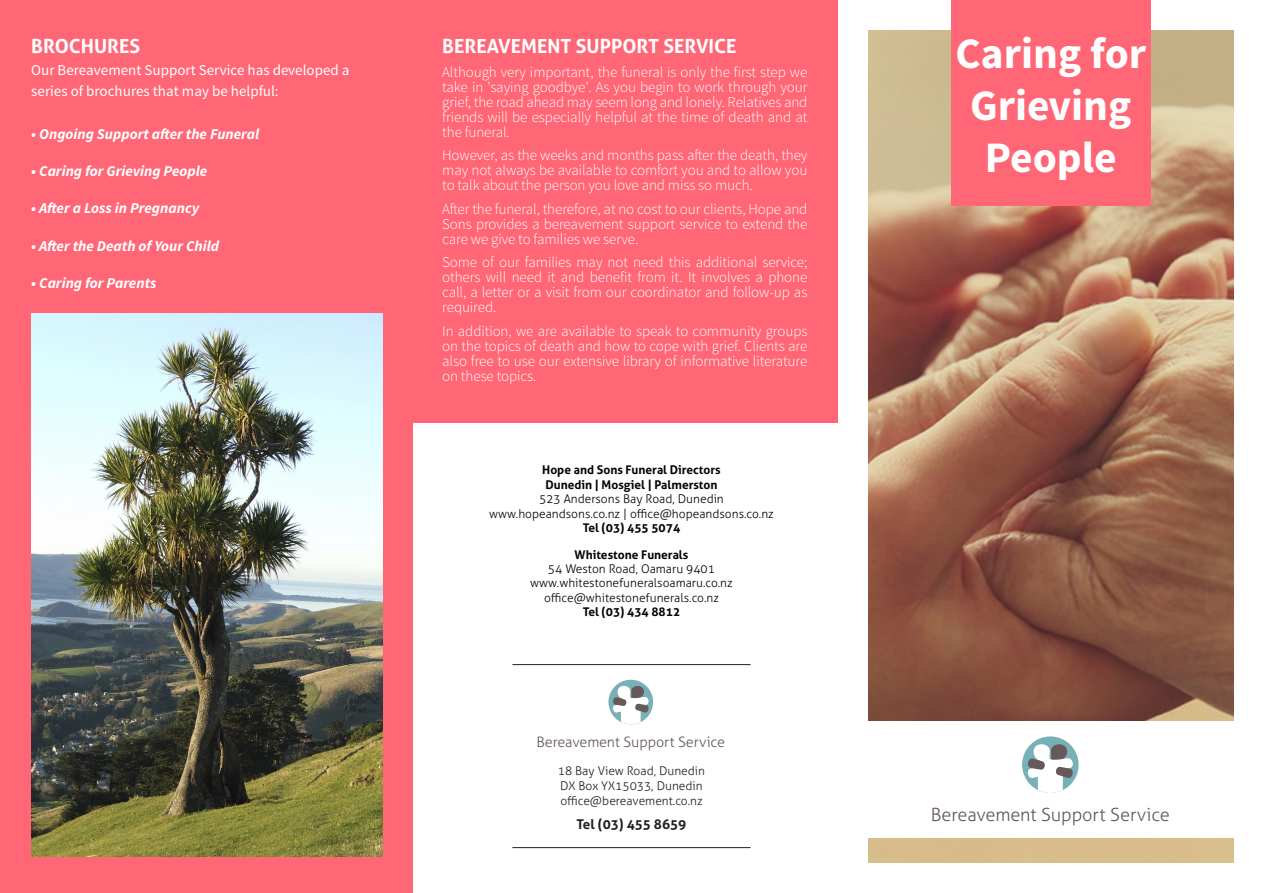
<style>
.page{position:relative;width:1263px;height:893px;background:#fff}
.page>*{position:absolute;margin:0;border:0;box-sizing:border-box;transform-origin:0 0}
.t1{font:700 43.5px "Source Sans Pro";color:#fff}
.t2{font:700 19.5px "Aller";color:#fff}
.t3{font:300 18.15px "Aller";letter-spacing:-.01em;color:#665958}
.t4{font:300 15px/15px "Source Sans Pro";letter-spacing:-.005em;color:#fff;text-align:justify}
.t5{font:italic 700 15px "Source Sans Pro";color:#fff}
.t6{font:15px/21px "Source Sans Pro";color:#fff}
.t7{font:300 14.4px "Aller";letter-spacing:-.01em;color:#665958}
.t8{font:700 13.5px "Aller";color:#231f20}
.t9{font:300 12px/14.4px "Aller";color:#040503;text-align:center}
.t10{font:700 12px "Aller";color:#040503}
.t11{font:300 12px "Aller";color:#231f20}
.s1{font-weight:700}
</style>
<div class="page">
<div style="left:404px;top:0;width:434px;height:422px;background:#ff6676"></div>
<img style="left:868px;top:31px;width:365px;height:831px">
<div style="left:0;top:0;width:412px;height:893px;background:#ff6676"></div>
<div style="left:853px;top:722px;width:410px;height:116px;background:#fff"></div>
<div style="left:1022px;top:736px;width:57px;height:57px;background:#78b0b7;border-radius:50%"></div>
<svg style="left:1027px;top:744px;width:46px;height:49px"></svg>
<img style="left:31px;top:313px;width:352px;height:544px">
<div style="left:608px;top:680px;width:45px;height:44px;background:#78b0b7;border-radius:50%"></div>
<svg style="left:612px;top:686px;width:37px;height:38px"></svg>
<hr style="left:512px;top:664px;width:238px;height:1px;background:#231f20">
<hr style="left:512px;top:847px;width:238px;height:1px;background:#231f20">
<div style="left:951px;top:0;width:199px;height:206px;background:#ff6676"></div>
<p class="t2" style="left:31px;top:34px;width:110px">BROCHURES</p>
<p class="t6" style="left:31px;top:60px;width:320px">Our Bereavement Support Service has developed a series of brochures that may be helpful:</p>
<p class="t5" style="left:31px;top:125px;width:230px">• Ongoing Support after the Funeral</p>
<p class="t5" style="left:31px;top:162px;width:178px">• Caring for Grieving People</p>
<p class="t5" style="left:31px;top:199px;width:169px">• After a Loss in Pregnancy</p>
<p class="t5" style="left:31px;top:236px;width:189px">• After the Death of Your Child</p>
<p class="t5" style="left:31px;top:273px;width:127px">• Caring for Parents</p>
<p class="t2" style="left:442px;top:34px;width:296px">BEREAVEMENT SUPPORT SERVICE</p>
<p class="t4" style="left:442px;top:64px;width:367px">Although very important, the funeral is only the first step we take in 'saying goodbye'. As you begin to work through your grief, the road ahead may seem long and lonely. Relatives and friends will be especially helpful at the time of death and at the funeral.</p>
<p class="t4" style="left:442px;top:148px;width:367px">However, as the weeks and months pass after the death, they may not always be available to comfort you and to allow you to talk about the person you love and miss so much.</p>
<p class="t4" style="left:442px;top:201px;width:367px">After the funeral, therefore, at no cost to our clients, Hope and Sons provides a bereavement support service to extend the care we give to families we serve.</p>
<p class="t4" style="left:442px;top:255px;width:367px">Some of our families may not need this additional service; others will need it and benefit from it. It involves a phone call, a letter or a visit from our coordinator and follow-up as required.</p>
<p class="t4" style="left:442px;top:323px;width:367px">In addition, we are available to speak to community groups on the topics of death and how to cope with grief. Clients are also free to use our extensive library of informative literature on these topics.</p>
<p class="t10" style="left:542px;top:463px;width:180px">Hope and Sons Funeral Directors</p>
<p class="t10" style="left:545px;top:477px;width:174px">Dunedin | Mosgiel | Palmerston</p>
<p class="t9" style="left:539px;top:492px;width:186px">523 Andersons Bay Road, Dunedin</p>
<p class="t9" style="left:489px;top:506px;width:286px">www.hopeandsons.co.nz | office@hopeandsons.co.nz</p>
<p class="t10" style="left:583px;top:520px;width:99px">Tel (03) 455 5074</p>
<p class="t9" style="left:548px;top:547px;width:169px"><span class="s1">Whitestone Funerals<br></span>54 Weston Road, Oamaru 9401</p>
<p class="t9" style="left:530px;top:576px;width:204px">www.whitestonefuneralsoamaru.co.nz office@whitestonefunerals.co.nz</p>
<p class="t10" style="left:583px;top:605px;width:99px">Tel (03) 434 8812</p>
<p class="t7" style="left:536px;top:733px;width:190px">Bereavement Support Service</p>
<p class="t11" style="left:558px;top:764px;width:149px">18 Bay View Road, Dunedin</p>
<p class="t11" style="left:560px;top:779px;width:144px">DX Box YX15033, Dunedin</p>
<p class="t11" style="left:560px;top:794px;width:144px">office@bereavement.co.nz</p>
<p class="t8" style="left:577px;top:816px;width:111px">Tel (03) 455 8659</p>
<p class="t1" style="left:955px;top:26px;width:192px">Caring for</p>
<p class="t1" style="left:970px;top:78px;width:163px">Grieving</p>
<p class="t1" style="left:985px;top:130px;width:133px">People</p>
<p class="t3" style="left:931px;top:804px;width:240px">Bereavement Support Service</p>
</div>
